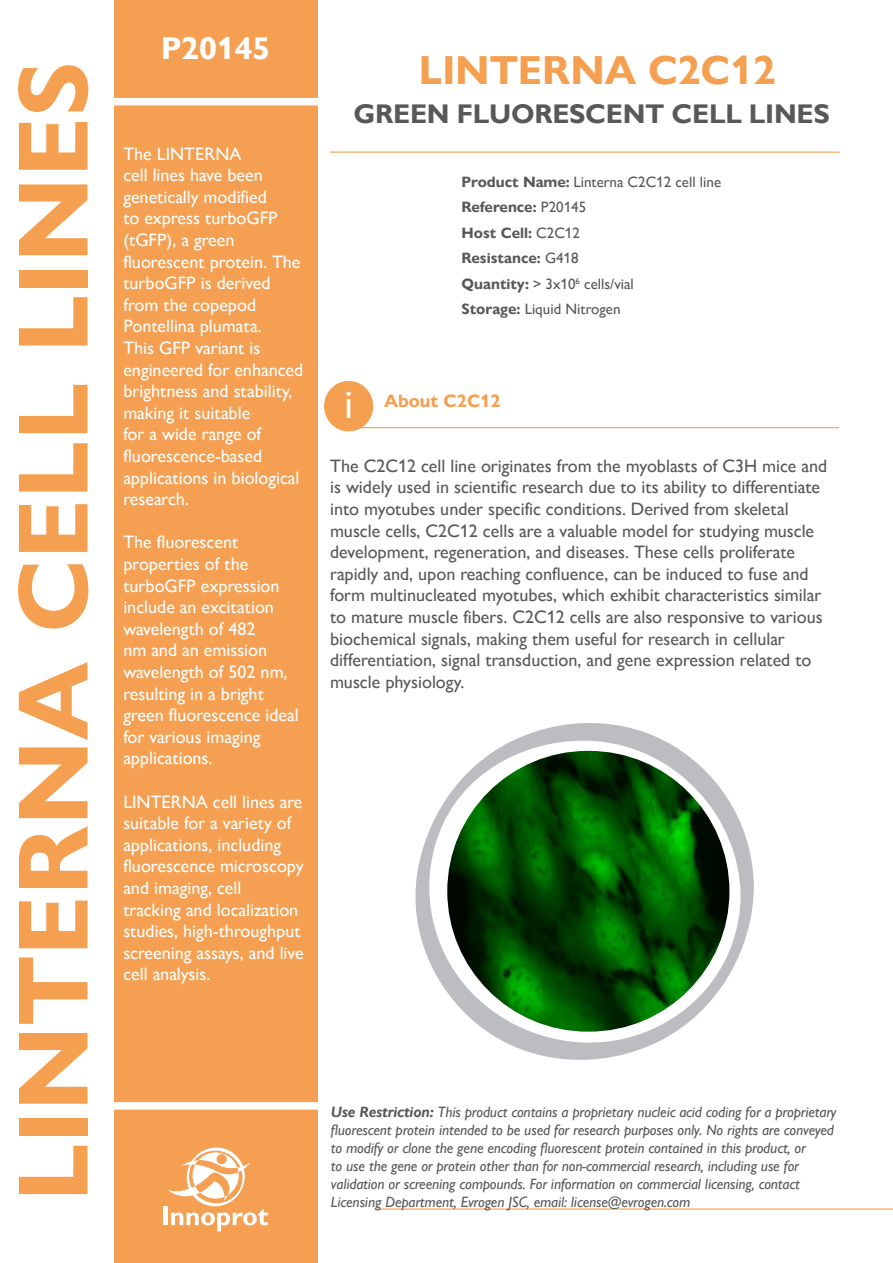
<style>
.page{position:relative;width:893px;height:1263px;background:#fff}
.page>*{position:absolute;margin:0;border:0;box-sizing:border-box;transform-origin:0 0}
.t1{font:700 100.5px "Gill Sans Nova";color:#f59f50}
.t2{font:700 40.5px "Gill Sans Nova";color:#f59f50}
.t3{font:39px "Myriad Pro";color:#fff}
.t4{font:700 31.5px "Gill Sans Nova";color:#fff}
.t5{font:700 27px "Gill Sans";letter-spacing:-.01em;color:#57585a}
.t6{font:18px/21.6px "Gill Sans Nova";color:#fff}
.t7{font:18px/21.6px "Gill Sans Nova";color:#57585a}
.t8{font:700 18px "Gill Sans Nova";color:#f59f50}
.t9{font:italic 15px/18px "Gill Sans Nova";letter-spacing:-.01em;color:#57585a}
.t10{font:15px "Gill Sans Nova";color:#57585a}
.t11{font:700 15px "Gill Sans Nova";color:#57585a}
.s1{font-weight:700}
.s2{font-weight:400;color:#59595c}
.s3{font-weight:400}
</style>
<div class="page">
<hr style="left:330px;top:152px;width:510px;height:1px;background:#f59f50">
<div style="left:114px;top:0;width:203px;height:1262px;background:#f49f51"></div>
<div style="left:163px;top:1207px;width:5px;height:18px;background:#fff"></div>
<svg style="left:168px;top:1147px;width:100px;height:84px"></svg>
<div style="left:112px;top:98px;width:207px;height:7px;background:#fff"></div>
<div style="left:112px;top:1102px;width:207px;height:7px;background:#fff"></div>
<hr style="left:376px;top:1208px;width:517px;height:1px;background:#f59f50">
<hr style="left:340px;top:427px;width:499px;height:1px;background:#f59f50">
<svg style="left:415px;top:723px;width:339px;height:337px"></svg>
<div style="left:324px;top:381px;width:49px;height:50px;background:#f59f50;border-radius:50%"></div>
<p class="t1" style="left:-6px;top:1201px;width:1142px;rotate:-90deg">LINTERNA CELL LINES</p>
<p class="t4" style="left:161px;top:30px;width:111px">P20145</p>
<p class="t6" style="left:123px;top:143px;width:182px">The LINTERNA<br>cell lines have been genetically modified<br>to express turboGFP (tGFP), a green fluorescent protein. The turboGFP is derived from the copepod<br>Pontellina plumata.<br>This GFP variant is engineered for enhanced brightness and stability, making it suitable<br>for a wide range of fluorescence-based applications in biological research.</p>
<p class="t6" style="left:123px;top:531px;width:177px">The fluorescent properties of the turboGFP expression include an excitation wavelength of 482<br>nm and an emission wavelength of 502 nm, resulting in a bright green fluorescence ideal for various imaging applications.</p>
<p class="t6" style="left:123px;top:791px;width:182px">LINTERNA cell lines are suitable for a variety of applications, including fluorescence microscopy and imaging, cell<br>tracking and localization studies, high-throughput screening assays, and live cell analysis.</p>
<p class="t2" style="left:419px;top:46px;width:359px">LINTERNA C2C12</p>
<p class="t5" style="left:353px;top:98px;width:478px">GREEN FLUORESCENT CELL LINES</p>
<p class="t3" style="left:344px;top:380px;width:11px">i</p>
<p class="t10" style="left:462px;top:173px;width:261px"><span class="s1">Product Name:</span> Linterna C2C12 cell line</p>
<p class="t11" style="left:462px;top:198px;width:126px">Reference: <span class="s2">P20145</span></p>
<p class="t11" style="left:462px;top:224px;width:120px">Host Cell: <span class="s3">C2C12</span></p>
<p class="t11" style="left:462px;top:249px;width:118px">Resistance: <span class="s3">G418</span></p>
<p class="t10" style="left:462px;top:275px;width:174px"><span class="s1">Quantity:</span> &gt; 3x10<sup>6</sup> cells/vial</p>
<p class="t10" style="left:462px;top:300px;width:161px"><span class="s1">Storage:</span> Liquid Nitrogen</p>
<p class="t8" style="left:384px;top:390px;width:118px">About C2C12</p>
<p class="t7" style="left:330px;top:455px;width:499px">The C2C12 cell line originates from the myoblasts of C3H mice and is widely used in scientific research due to its ability to differentiate into myotubes under specific conditions. Derived from skeletal muscle cells, C2C12 cells are a valuable model for studying muscle development, regeneration, and diseases. These cells proliferate rapidly and, upon reaching confluence, can be induced to fuse and form multinucleated myotubes, which exhibit characteristics similar to mature muscle fibers. C2C12 cells are also responsive to various biochemical signals, making them useful for research in cellular differentiation, signal transduction, and gene expression related to muscle physiology.</p>
<p class="t9" style="left:331px;top:1103px;width:507px"><span class="s1">Use Restriction:</span> This product contains a proprietary nucleic acid coding for a proprietary fluorescent protein intended to be used for research purposes only. No rights are conveyed to modify or clone the gene encoding fluorescent protein contained in this product, or<br>to use the gene or protein other than for non-commercial research, including use for validation or screening compounds. For information on commercial licensing, contact Licensing Department, Evrogen JSC, email: license@evrogen.com</p>
</div>
